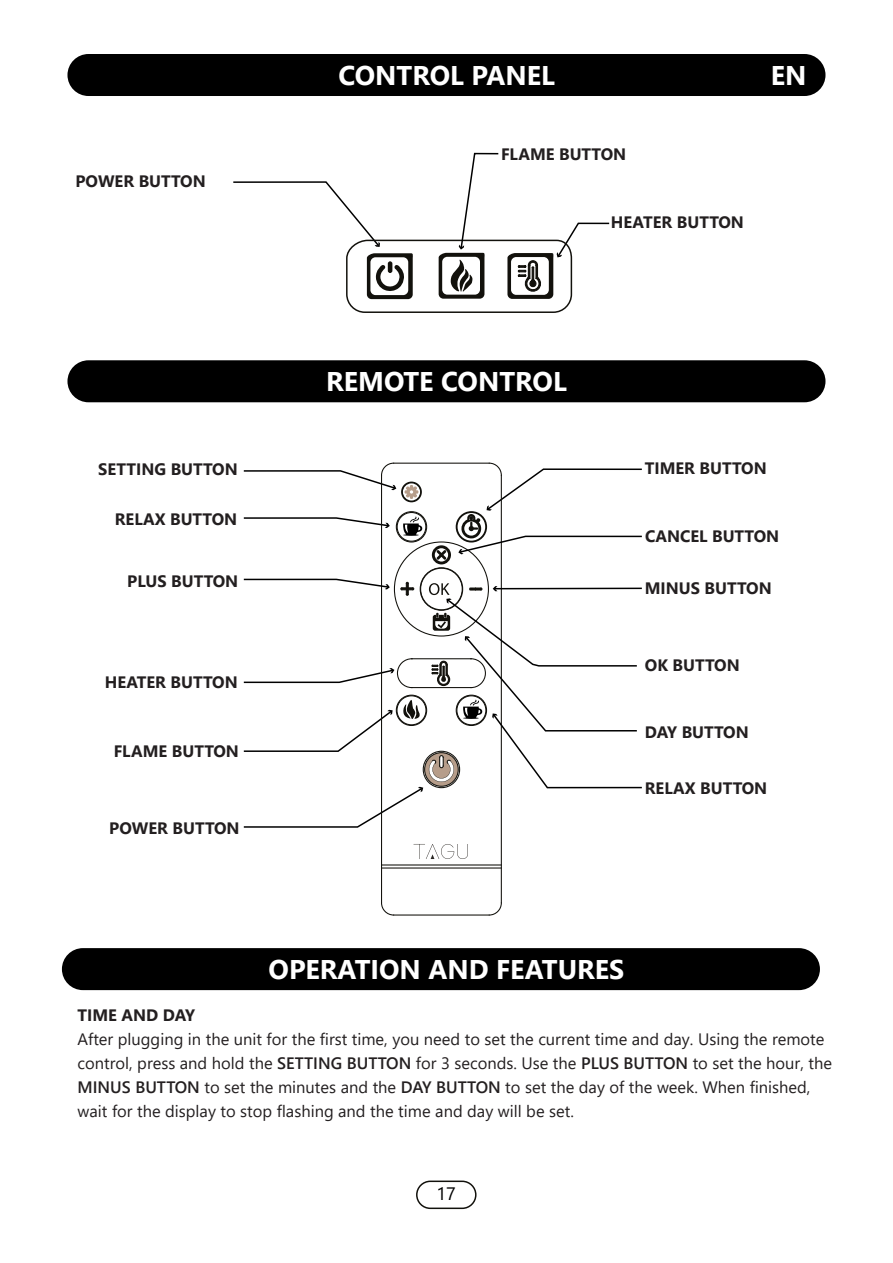
<style>
.page{position:relative;width:893px;height:1263px;background:#fff}
.page>*{position:absolute;margin:0;border:0;box-sizing:border-box;transform-origin:0 0}
.t1{font:700 27px "Segoe UI";color:#fff}
.t2{font:18px "Segoe UI";color:#000}
.t3{font:16.5px/24px "Segoe UI";color:#231f20}
.t4{font:700 16.5px "Segoe UI";color:#231f20}
.s1{font-weight:600}
</style>
<div class="page">
<div style="left:416px;top:1180px;width:61px;height:29px;border:2px solid #12110c;border-radius:14px"></div>
<div style="left:62px;top:948px;width:758px;height:42px;background:#000;border-radius:21px"></div>
<div style="left:67px;top:54px;width:758px;height:42px;background:#000;border-radius:21px"></div>
<div style="left:67px;top:360px;width:758px;height:42px;background:#000;border-radius:21px"></div>
<svg style="left:233px;top:152px;width:377px;height:161px"></svg>
<hr style="left:501px;top:475px;width:1px;height:428px;background:#12110c">
<hr style="left:393px;top:914px;width:97px;height:1px;background:#12110c">
<svg style="left:489px;top:902px;width:13px;height:13px"></svg>
<svg style="left:381px;top:902px;width:13px;height:13px"></svg>
<hr style="left:381px;top:475px;width:1px;height:428px;background:#12110c">
<hr style="left:381px;top:867px;width:121px;height:1px;background:#12110c">
<hr style="left:381px;top:864px;width:121px;height:1px;background:#12110c">
<svg style="left:413px;top:844px;width:55px;height:15px"></svg>
<svg style="left:243px;top:463px;width:399px;height:365px"></svg>
<p class="t4" style="left:75px;top:166px;width:132px">POWER BUTTON</p>
<h1 class="t1" style="left:338px;top:50px;width:218px">CONTROL PANEL</h1>
<p class="t4" style="left:501px;top:139px;width:127px">FLAME BUTTON</p>
<p class="t4" style="left:611px;top:207px;width:134px">HEATER BUTTON</p>
<h1 class="t1" style="left:771px;top:50px;width:37px">EN</h1>
<h1 class="t1" style="left:326px;top:356px;width:242px">REMOTE CONTROL</h1>
<p class="t4" style="left:98px;top:453px;width:141px">SETTING BUTTON</p>
<p class="t4" style="left:645px;top:453px;width:123px">TIMER BUTTON</p>
<p class="t4" style="left:115px;top:504px;width:124px">RELAX BUTTON</p>
<p class="t4" style="left:645px;top:520px;width:136px">CANCEL BUTTON</p>
<p class="t4" style="left:127px;top:566px;width:113px">PLUS BUTTON</p>
<p class="t4" style="left:645px;top:573px;width:128px">MINUS BUTTON</p>
<p class="t4" style="left:105px;top:667px;width:134px">HEATER BUTTON</p>
<p class="t4" style="left:114px;top:735px;width:127px">FLAME BUTTON</p>
<p class="t4" style="left:109px;top:812px;width:132px">POWER BUTTON</p>
<p class="t4" style="left:645px;top:650px;width:96px">OK BUTTON</p>
<p class="t4" style="left:645px;top:716px;width:105px">DAY BUTTON</p>
<p class="t4" style="left:645px;top:773px;width:124px">RELAX BUTTON</p>
<h1 class="t1" style="left:269px;top:944px;width:357px">OPERATION AND FEATURES</h1>
<p class="t4" style="left:78px;top:999px;width:119px">TIME AND DAY</p>
<p class="t3" style="left:78px;top:1025px;width:756px">After plugging in the unit for the first time, you need to set the current time and day. Using the remote control, press and hold the <span class="s1">SETTING BUTTON</span> for 3 seconds. Use the <span class="s1">PLUS BUTTON</span> to set the hour, the <span class="s1">MINUS BUTTON</span> to set the minutes and the <span class="s1">DAY BUTTON</span> to set the day of the week. When finished, wait for the display to stop flashing and the time and day will be set.</p>
<p class="t2" style="left:437px;top:1177px;width:21px">17</p>
</div>
